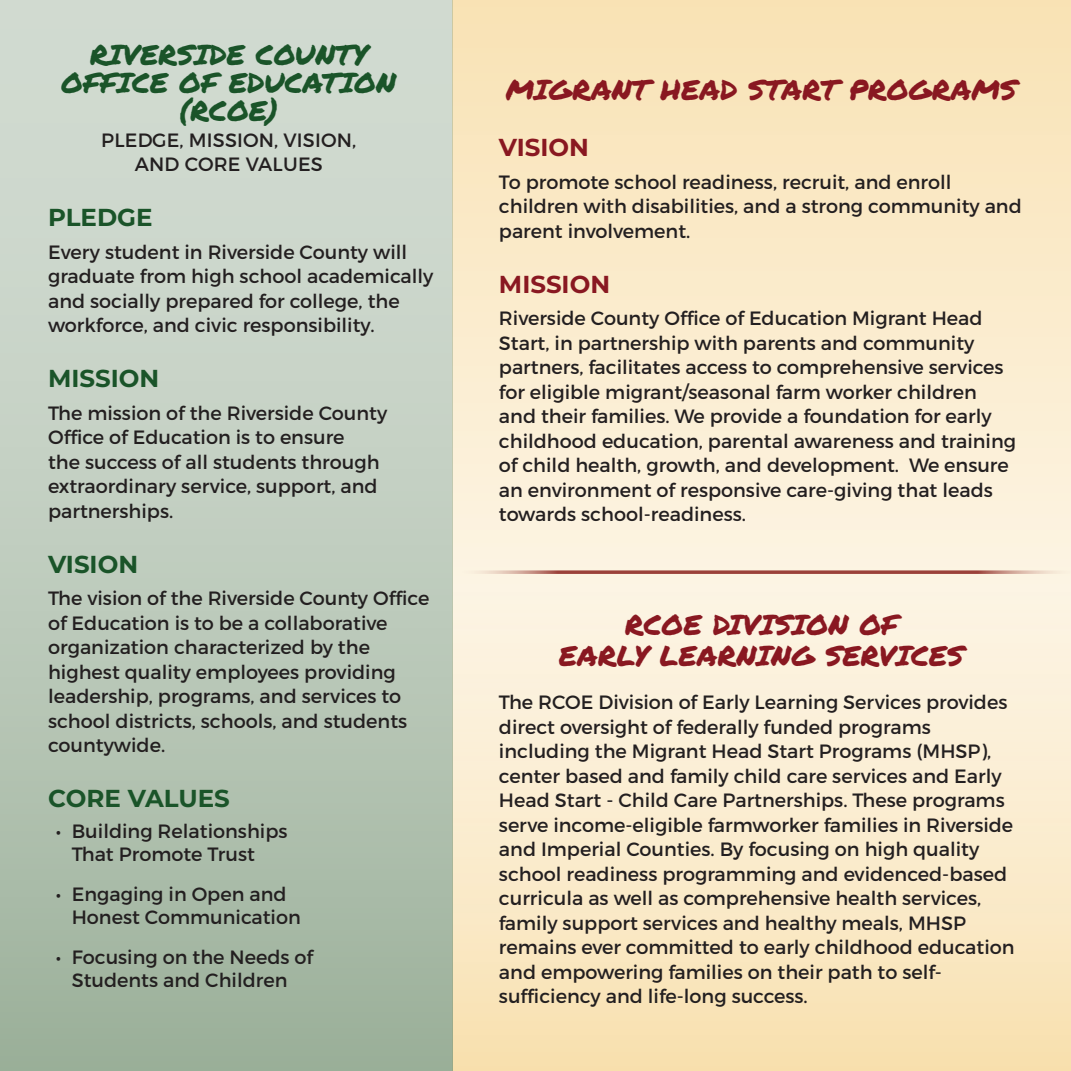
<style>
.page{position:relative;width:1071px;height:1071px;background:#fff}
.page>*{position:absolute;margin:0;border:0;box-sizing:border-box;transform-origin:0 0}
.t1{font:28px/30.8px "Permanent Marker";color:#891821;text-align:center;scale:1.05 1}
.t2{font:28px/28px "Permanent Marker";color:#1a5429;text-align:center;scale:1.05 1}
.t3{font:700 24.5px "Montserrat";color:#1a5429}
.t4{font:700 24.5px "Montserrat";color:#891821}
.t5{font:19.25px/24.5px "Montserrat";color:#231f20}
</style>
<div class="page">
<svg style="left:452px;top:0;width:619px;height:590px;background:#faebcb"></svg>
<div style="left:452px;top:590px;width:619px;height:481px;background:linear-gradient(to bottom,#fcf5e7,#f8e1b2)"></div>
<div style="left:0;top:0;width:452px;height:1071px;background:linear-gradient(to bottom,#d9e1d9,#a1b59f)"></div>
<svg style="left:455px;top:570px;width:616px;height:4px;background:#b8776d"></svg>
<img style="left:0;top:0;width:1px;height:1071px">
<p class="t2" style="left:61px;top:40px;width:321px">RIVERSIDE COUNTY<br>OFFICE OF EDUCATION (RCOE)</p>
<p class="t5" style="left:101px;top:128px;width:257px">PLEDGE, MISSION, VISION,</p>
<p class="t5" style="left:135px;top:152px;width:190px">AND CORE VALUES</p>
<p class="t3" style="left:48px;top:200px;width:106px">PLEDGE</p>
<p class="t5" style="left:48px;top:240px;width:387px">Every student in Riverside County will graduate from high school academically and socially prepared for college, the workforce, and civic responsibility.</p>
<p class="t3" style="left:48px;top:361px;width:113px">MISSION</p>
<p class="t5" style="left:48px;top:401px;width:341px">The mission of the Riverside County<br>Office of Education is to ensure<br>the success of all students through extraordinary service, support, and partnerships.</p>
<p class="t3" style="left:48px;top:547px;width:92px">VISION</p>
<p class="t5" style="left:48px;top:586px;width:383px">The vision of the Riverside County Office of Education is to be a collaborative organization characterized by the highest quality employees providing leadership, programs, and services to school districts, schools, and students countywide.</p>
<p class="t3" style="left:48px;top:781px;width:183px">CORE VALUES</p>
<p class="t5" style="left:72px;top:820px;width:217px;line-height:22.8px;text-indent:-16px">• Building Relationships<br>That Promote Trust</p>
<p class="t5" style="left:72px;top:883px;width:231px;line-height:22.8px;text-indent:-16px">• Engaging in Open and<br>Honest Communication</p>
<p class="t5" style="left:56px;top:946px;width:259px;line-height:22.8px;text-align:center">• Focusing on the Needs of<br>Students and Children</p>
<p class="t1" style="left:506px;top:73px;width:489px">MIGRANT HEAD START PROGRAMS</p>
<p class="t4" style="left:499px;top:130px;width:92px">VISION</p>
<p class="t5" style="left:499px;top:170px;width:524px">To promote school readiness, recruit, and enroll children with disabilities, and a strong community and parent involvement.</p>
<p class="t4" style="left:499px;top:267px;width:113px">MISSION</p>
<p class="t5" style="left:499px;top:306px;width:519px">Riverside County Office of Education Migrant Head Start, in partnership with parents and community partners, facilitates access to comprehensive services for eligible migrant/seasonal farm worker children and their families. We provide a foundation for early childhood education, parental awareness and training of child health, growth, and development. We ensure an environment of responsive care-giving that leads towards school-readiness.</p>
<p class="t1" style="left:559px;top:609px;width:388px">RCOE DIVISION OF<br>EARLY LEARNING SERVICES</p>
<p class="t5" style="left:499px;top:690px;width:517px">The RCOE Division of Early Learning Services provides direct oversight of federally funded programs including the Migrant Head Start Programs (MHSP), center based and family child care services and Early Head Start - Child Care Partnerships. These programs serve income-eligible farmworker families in Riverside and Imperial Counties. By focusing on high quality school readiness programming and evidenced-based curricula as well as comprehensive health services, family support services and healthy meals, MHSP remains ever committed to early childhood education and empowering families on their path to self&shy;sufficiency and life-long success.</p>
</div>
